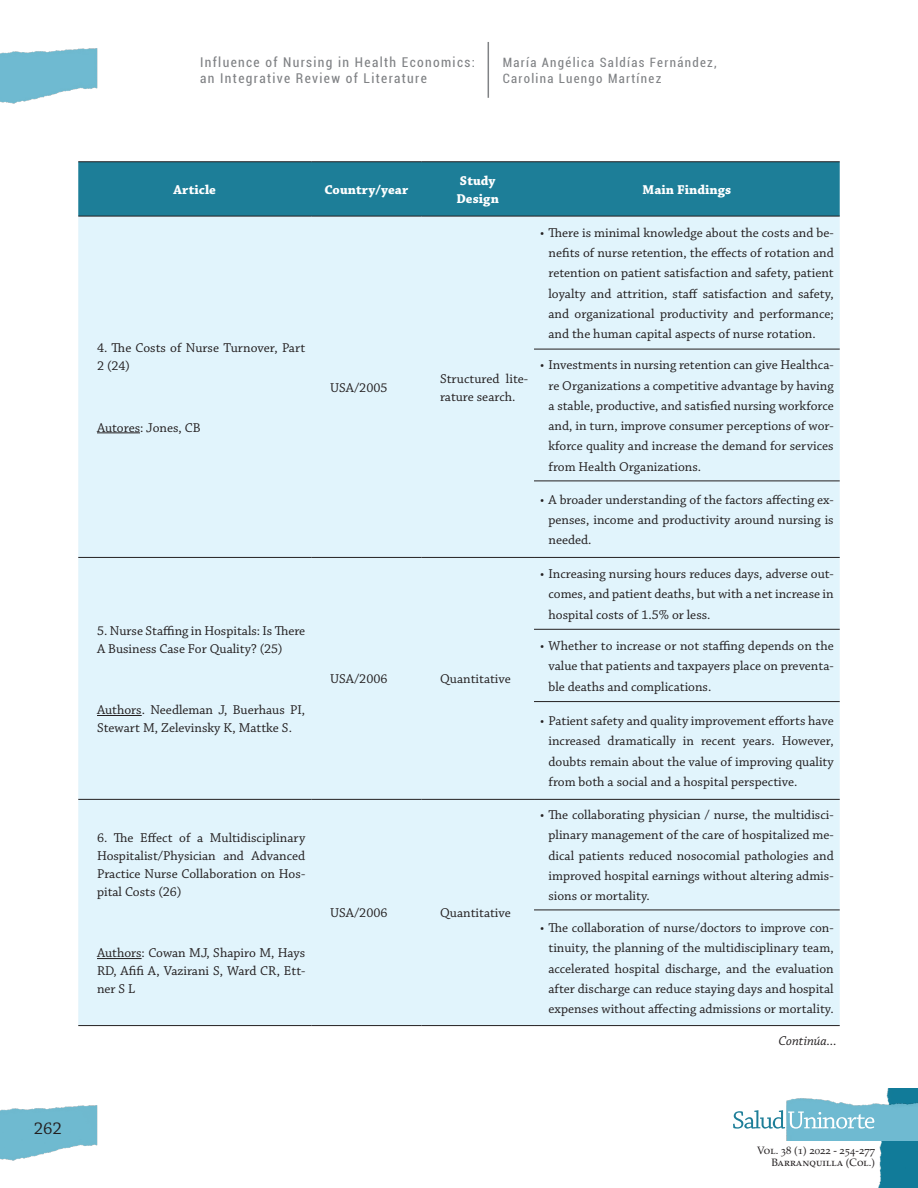
<style>
.page{position:relative;width:918px;height:1188px;background:#fff}
.page>*{position:absolute;margin:0;border:0;box-sizing:border-box;transform-origin:0 0}
.t1{font:18px "Chaparral Pro";color:#231f20}
.t2{font:13.5px/20.2px "Chaparral Pro";color:#231f20;text-align:justify}
.t3{font:condensed 13.5px/16.5px "Roboto";letter-spacing:.1em;color:#808285}
.t4{font:700 13.5px/18px "Chaparral Pro";letter-spacing:.005em;color:#fff}
.t5{font:italic 13.5px "Chaparral Pro";color:#231f20}
.t6{font:condensed 12.9px/15.9px "Roboto";letter-spacing:.1em;color:#808285}
.t7{font:10.65px/12.8px "Palatino LT Std";color:#231f20;text-align:right}
</style>
<div class="page">
<img style="left:0;top:48px;width:98px;height:56px">
<img style="left:0;top:1105px;width:98px;height:56px">
<img style="left:878px;top:1088px;width:40px;height:100px">
<img style="left:787px;top:1097px;width:131px;height:44px">
<svg style="left:733px;top:1110px;width:141px;height:19px"></svg>
<hr style="left:488px;top:42px;width:1px;height:56px;background:#808285">
<div style="left:78px;top:163px;width:762px;height:53px;background:#1d7e98"></div>
<div style="left:78px;top:217px;width:762px;height:808px;background:#e1f4fc"></div>
<hr style="left:78px;top:162px;width:233px;height:1px;background:#231f20">
<hr style="left:311px;top:162px;width:110px;height:1px;background:#231f20">
<hr style="left:421px;top:162px;width:113px;height:1px;background:#231f20">
<hr style="left:534px;top:162px;width:306px;height:1px;background:#231f20">
<hr style="left:78px;top:216px;width:233px;height:1px;background:#231f20">
<hr style="left:311px;top:216px;width:110px;height:1px;background:#231f20">
<hr style="left:421px;top:216px;width:113px;height:1px;background:#231f20">
<hr style="left:534px;top:216px;width:306px;height:1px;background:#231f20">
<hr style="left:534px;top:349px;width:306px;height:1px;background:#231f20">
<hr style="left:534px;top:481px;width:306px;height:1px;background:#231f20">
<hr style="left:78px;top:557px;width:233px;height:1px;background:#231f20">
<hr style="left:311px;top:557px;width:110px;height:1px;background:#231f20">
<hr style="left:421px;top:557px;width:113px;height:1px;background:#231f20">
<hr style="left:534px;top:557px;width:306px;height:1px;background:#231f20">
<hr style="left:534px;top:629px;width:306px;height:1px;background:#231f20">
<hr style="left:534px;top:701px;width:306px;height:1px;background:#231f20">
<hr style="left:78px;top:799px;width:233px;height:1px;background:#231f20">
<hr style="left:311px;top:799px;width:110px;height:1px;background:#231f20">
<hr style="left:421px;top:799px;width:113px;height:1px;background:#231f20">
<hr style="left:534px;top:799px;width:306px;height:1px;background:#231f20">
<hr style="left:534px;top:910px;width:306px;height:1px;background:#231f20">
<hr style="left:78px;top:1025px;width:233px;height:1px;background:#231f20">
<hr style="left:311px;top:1025px;width:110px;height:1px;background:#231f20">
<hr style="left:421px;top:1025px;width:113px;height:1px;background:#231f20">
<hr style="left:534px;top:1025px;width:306px;height:1px;background:#231f20">
<hr style="left:97px;top:433px;width:43px;height:1px;background:#231f20">
<hr style="left:97px;top:715px;width:45px;height:1px;background:#231f20">
<hr style="left:97px;top:958px;width:45px;height:1px;background:#231f20">
<h1 class="t1" style="left:34px;top:1118px;width:30px">262</h1>
<p class="t3" style="left:200px;top:53px;width:276px">Influence of Nursing in Health Economics: an Integrative Review of Literature</p>
<p class="t6" style="left:503px;top:54px;width:215px">María Angélica Saldías Fernández,<br>Carolina Luengo Martínez</p>
<p class="t4" style="left:174px;top:181px;width:44px">Article</p>
<p class="t4" style="left:324px;top:181px;width:85px">Country/year</p>
<p class="t4" style="left:456px;top:172px;width:44px">Study<br>Design</p>
<p class="t4" style="left:643px;top:181px;width:90px">Main Findings</p>
<p class="t2" style="left:97px;top:339px;width:210px;line-height:18px">4. The Costs of Nurse Turnover, Part<br>2 (24)</p>
<p class="t2" style="left:97px;top:418px;width:105px">Autores: Jones, CB</p>
<p class="t2" style="left:97px;top:622px;width:210px;line-height:18px">5. Nurse Staffing in Hospitals: Is There<br>A Business Case For Quality? (25)</p>
<p class="t2" style="left:97px;top:701px;width:210px;line-height:18px">Authors. Needleman J, Buerhaus PI,<br>Stewart M, Zelevinsky K, Mattke S.</p>
<p class="t2" style="left:97px;top:829px;width:210px;line-height:18px">6. The Effect of a Multidisciplinary Hospitalist/Physician and Advanced Practice Nurse Collaboration on Hos&shy;pital Costs (26)</p>
<p class="t2" style="left:97px;top:944px;width:210px;line-height:18px">Authors: Cowan MJ, Shapiro M, Hays RD, Afifi A, Vazirani S, Ward CR, Ett&shy;ner S L</p>
<p class="t2" style="left:330px;top:378px;width:59px">USA/2005</p>
<p class="t2" style="left:440px;top:370px;width:89px;line-height:18px">Structured lite&shy;rature search.</p>
<p class="t2" style="left:330px;top:670px;width:59px">USA/2006</p>
<p class="t2" style="left:440px;top:670px;width:72px">Quantitative</p>
<p class="t2" style="left:330px;top:904px;width:59px">USA/2006</p>
<p class="t2" style="left:440px;top:904px;width:72px">Quantitative</p>
<p class="t2" style="left:549px;top:223px;width:287px;text-indent:-9px">• There is minimal knowledge about the costs and be&shy;nefits of nurse retention, the effects of rotation and retention on patient satisfaction and safety, patient loyalty and attrition, staff satisfaction and safety, and organizational productivity and performance; and the human capital aspects of nurse rotation.</p>
<p class="t2" style="left:549px;top:355px;width:287px;text-indent:-9px">• Investments in nursing retention can give Healthca&shy;re Organizations a competitive advantage by having a stable, productive, and satisfied nursing workforce and, in turn, improve consumer perceptions of wor&shy;kforce quality and increase the demand for services from Health Organizations.</p>
<p class="t2" style="left:549px;top:490px;width:287px;text-indent:-9px">• A broader understanding of the factors affecting ex&shy;penses, income and productivity around nursing is needed.</p>
<p class="t2" style="left:549px;top:564px;width:287px;text-indent:-9px">• Increasing nursing hours reduces days, adverse out&shy;comes, and patient deaths, but with a net increase in hospital costs of 1.5% or less.</p>
<p class="t2" style="left:549px;top:636px;width:287px;text-indent:-9px">• Whether to increase or not staffing depends on the value that patients and taxpayers place on preventa&shy;ble deaths and complications.</p>
<p class="t2" style="left:549px;top:711px;width:287px;text-indent:-9px">• Patient safety and quality improvement efforts have increased dramatically in recent years. However, doubts remain about the value of improving quality from both a social and a hospital perspective.</p>
<p class="t2" style="left:549px;top:805px;width:287px;text-indent:-9px">• The collaborating physician / nurse, the multidisci&shy;plinary management of the care of hospitalized me&shy;dical patients reduced nosocomial pathologies and improved hospital earnings without altering admis&shy;sions or mortality.</p>
<p class="t2" style="left:549px;top:918px;width:287px;text-indent:-9px">• The collaboration of nurse/doctors to improve con&shy;tinuity, the planning of the multidisciplinary team, accelerated hospital discharge, and the evaluation after discharge can reduce staying days and hospital expenses without affecting admissions or mortality.</p>
<p class="t5" style="left:778px;top:1033px;width:60px">Continúa...</p>
<p class="t7" style="left:757px;top:1144px;width:119px">Vol. 38 (1) 2022 - 254-277<br>Barranquilla (Col.)</p>
</div>
